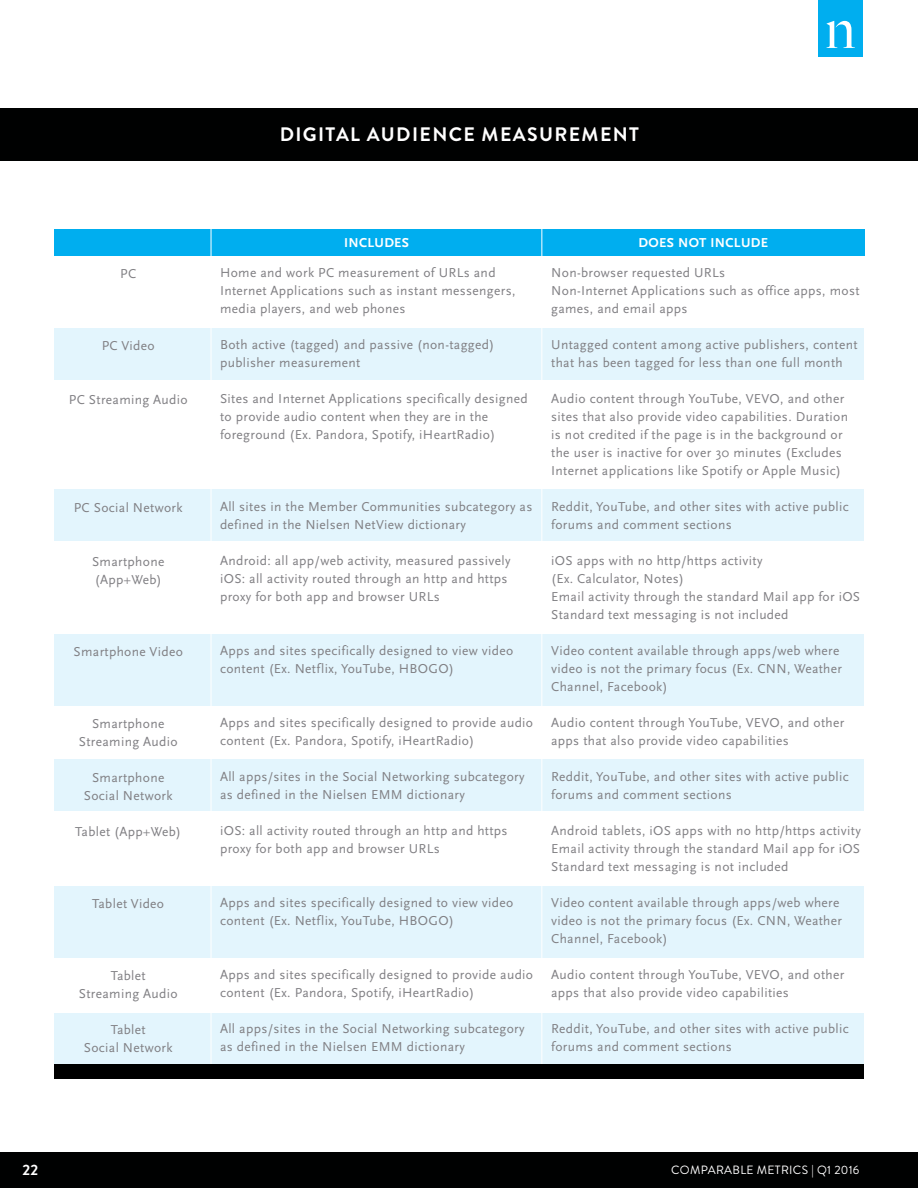
<style>
.page{position:relative;width:918px;height:1188px;background:#fff}
.page>*{position:absolute;margin:0;border:0;box-sizing:border-box;transform-origin:0 0}
.t1{font:700 19.5px "Brandon Grotesque";color:#fff}
.t2{font:700 15px "Brandon Grotesque";color:#fff}
.t3{font:13.5px/18px "Scala Sans OT";letter-spacing:.025em;color:#807f83}
.t4{font:700 13.5px "Scala Sans OT";letter-spacing:.025em;color:#fff}
.t5{font:12px "Brandon Grotesque";letter-spacing:.025em;color:#fff}
</style>
<div class="page">
<div style="left:0;top:1152px;width:918px;height:36px;background:#000101"></div>
<div style="left:819px;top:0;width:44px;height:57px;background:#00aeef"></div>
<svg style="left:827px;top:21px;width:28px;height:27px"></svg>
<div style="left:54px;top:1013px;width:810px;height:52px;background:#e3f5fd"></div>
<div style="left:54px;top:886px;width:810px;height:71px;background:#e3f5fd"></div>
<div style="left:54px;top:759px;width:810px;height:52px;background:#e3f5fd"></div>
<div style="left:54px;top:634px;width:810px;height:72px;background:#e3f5fd"></div>
<div style="left:54px;top:489px;width:810px;height:52px;background:#e3f5fd"></div>
<div style="left:54px;top:328px;width:810px;height:52px;background:#e3f5fd"></div>
<div style="left:211px;top:229px;width:331px;height:27px;background:#00aeef"></div>
<div style="left:542px;top:229px;width:322px;height:27px;background:#00aeef"></div>
<div style="left:54px;top:229px;width:157px;height:27px;background:#00aeef"></div>
<hr style="left:211px;top:211px;width:1px;height:855px;background:#fff">
<hr style="left:541px;top:211px;width:1px;height:855px;background:#fff">
<div style="left:1px;top:108px;width:917px;height:52px;background:#000101"></div>
<div style="left:54px;top:1065px;width:810px;height:14px;background:#000"></div>
<h1 class="t1" style="left:280px;top:121px;width:12px">DIGIT</h1>
<h1 class="t1" style="left:336px;top:121px;width:59px">AL AUDIENCE</h1>
<h1 class="t1" style="left:482px;top:121px;width:61px">MEASUREMENT</h1>
<p class="t3" style="left:120px;top:264px;width:18px">PC</p>
<p class="t3" style="left:102px;top:336px;width:55px">PC Video</p>
<p class="t3" style="left:69px;top:390px;width:120px">PC Streaming Audio</p>
<p class="t3" style="left:74px;top:498px;width:110px">PC Social Network</p>
<p class="t3" style="left:92px;top:552px;width:74px">Smartphone (App+Web)</p>
<p class="t3" style="left:74px;top:642px;width:111px">Smartphone Video</p>
<p class="t3" style="left:79px;top:714px;width:100px;text-align:center">Smartphone<br>Streaming Audio</p>
<p class="t3" style="left:84px;top:768px;width:90px;text-align:center">Smartphone<br>Social Network</p>
<p class="t3" style="left:75px;top:822px;width:107px">Tablet (App+Web)</p>
<p class="t3" style="left:92px;top:894px;width:73px">Tablet Video</p>
<p class="t3" style="left:79px;top:966px;width:100px;text-align:center">Tablet<br>Streaming Audio</p>
<p class="t3" style="left:84px;top:1020px;width:90px;text-align:center">Tablet<br>Social Network</p>
<p class="t4" style="left:344px;top:236px;width:67px">INCLUDES</p>
<p class="t4" style="left:639px;top:236px;width:131px">DOES NOT INCLUDE</p>
<p class="t3" style="left:220px;top:264px;width:297px">Home and work PC measurement of URLs and<br>Internet Applications such as instant messengers, media players, and web phones</p>
<p class="t3" style="left:220px;top:336px;width:276px">Both active (tagged) and passive (non-tagged) publisher measurement</p>
<p class="t3" style="left:220px;top:390px;width:309px">Sites and Internet Applications specifically designed to provide audio content when they are in the foreground (Ex. Pandora, Spotify, iHeartRadio)</p>
<p class="t3" style="left:220px;top:498px;width:314px">All sites in the Member Communities subcategory as defined in the Nielsen NetView dictionary</p>
<p class="t3" style="left:220px;top:552px;width:292px">Android: all app/web activity, measured passively iOS: all activity routed through an http and https proxy for both app and browser URLs</p>
<p class="t3" style="left:220px;top:642px;width:295px">Apps and sites specifically designed to view video content (Ex. Netflix, YouTube, HBOGO)</p>
<p class="t3" style="left:220px;top:714px;width:315px">Apps and sites specifically designed to provide audio content (Ex. Pandora, Spotify, iHeartRadio)</p>
<p class="t3" style="left:220px;top:768px;width:306px">All apps/sites in the Social Networking subcategory as defined in the Nielsen E MM dictionary</p>
<p class="t3" style="left:220px;top:822px;width:289px">iOS: all activity routed through an http and https proxy for both app and browser URLs</p>
<p class="t3" style="left:220px;top:894px;width:295px">Apps and sites specifically designed to view video content (Ex. Netflix, YouTube, HBOGO)</p>
<p class="t3" style="left:220px;top:966px;width:315px">Apps and sites specifically designed to provide audio content (Ex. Pandora, Spotify, iHeartRadio)</p>
<p class="t3" style="left:220px;top:1020px;width:306px">All apps/sites in the Social Networking subcategory as defined in the Nielsen E MM dictionary</p>
<p class="t3" style="left:551px;top:264px;width:310px">Non-browser requested URLs<br>Non-Internet Applications such as office apps, most games, and email apps</p>
<p class="t3" style="left:551px;top:336px;width:308px">Untagged content among active publishers, content that has been tagged for less than one full month</p>
<p class="t3" style="left:551px;top:390px;width:298px">Audio content through YouTube, VEVO, and other sites that also provide video capabilities. Duration is not credited if the page is in the background or the user is inactive for over 30 minutes (Excludes Internet applications like Spotify or Apple Music)</p>
<p class="t3" style="left:551px;top:498px;width:299px">Reddit, YouTube, and other sites with active public forums and comment sections</p>
<p class="t3" style="left:551px;top:552px;width:310px">iOS apps with no http/https activity<br>(Ex. Calculator, Notes)<br>Email activity through the standard Mail app for iOS Standard text messaging is not included</p>
<p class="t3" style="left:551px;top:642px;width:292px">Video content available through apps/web where video is not the primary focus (Ex. CNN, Weather<br>Channel, Facebook)</p>
<p class="t3" style="left:551px;top:714px;width:295px">Audio content through YouTube, VEVO, and other apps that also provide video capabilities</p>
<p class="t3" style="left:551px;top:768px;width:299px">Reddit, YouTube, and other sites with active public forums and comment sections</p>
<p class="t3" style="left:551px;top:822px;width:311px;text-align:justify">Android tablets, iOS apps with no http/https activity Email activity through the standard Mail app for iOS Standard text messaging is not included</p>
<p class="t3" style="left:551px;top:893px;width:292px">Video content available through apps/web where video is not the primary focus (Ex. CNN, Weather<br>Channel, Facebook)</p>
<p class="t3" style="left:551px;top:965px;width:295px">Audio content through YouTube, VEVO, and other apps that also provide video capabilities</p>
<p class="t3" style="left:551px;top:1019px;width:299px">Reddit, YouTube, and other sites with active public forums and comment sections</p>
<p class="t2" style="left:22px;top:1160px;width:17px">22</p>
<p class="t5" style="left:671px;top:1162px;width:190px">COMPARABLE METRICS | Q1 2016</p>
</div>
